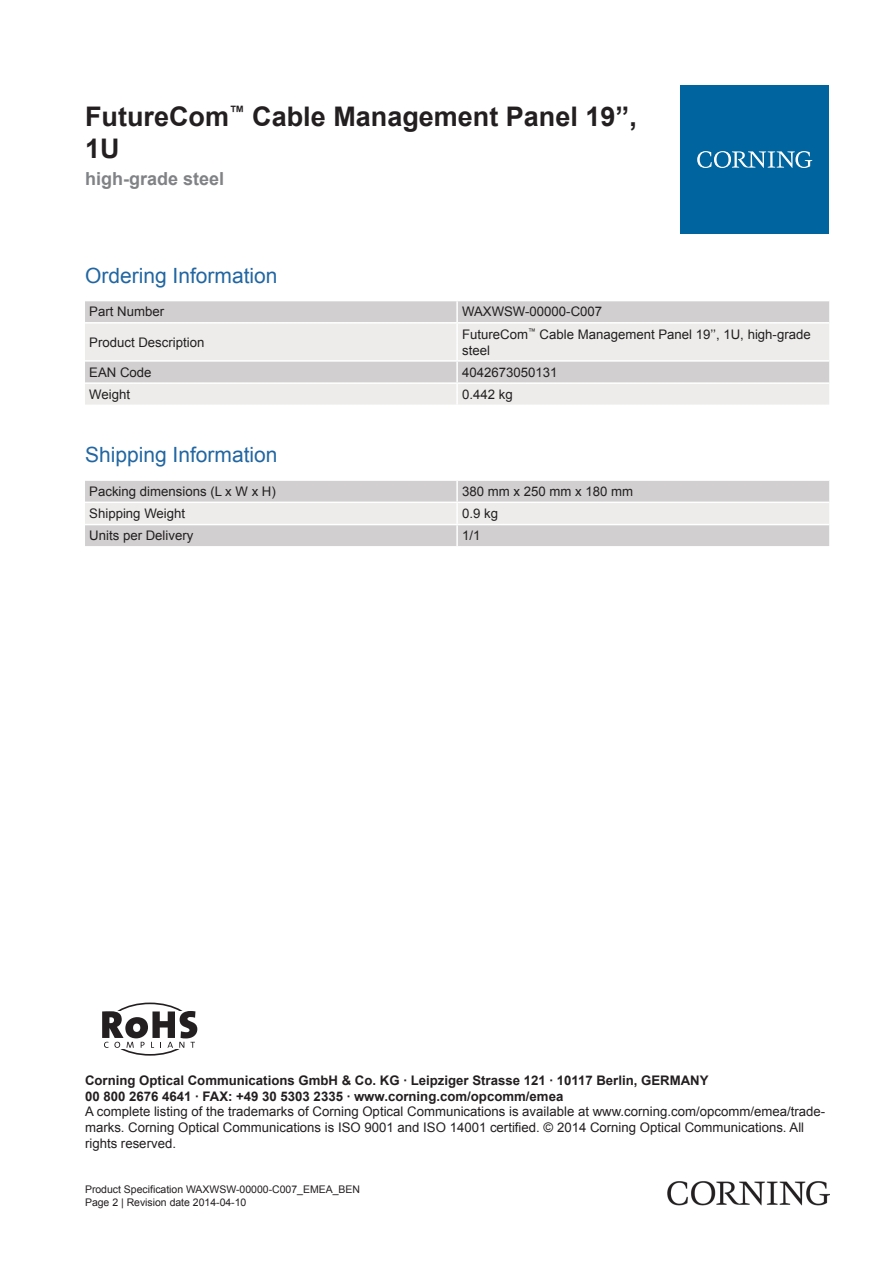
<style>
.page{position:relative;width:893px;height:1263px;background:#fff}
.page>*{position:absolute;margin:0;border:0;box-sizing:border-box;transform-origin:0 0}
.t1{font:700 27px/32.4px "Arial";color:#231f20}
.t2{font:21px "Arial";color:#2166a2}
.t3{font:700 18px "Arial";color:#808285}
.t4{font:13.2px/15.9px "Arial";color:#231f20}
.t5{font:700 13.2px/15.9px "Arial";color:#231f20}
.t6{font:10.5px/12.6px "Arial";color:#231f20}
</style>
<div class="page">
<div style="left:85px;top:301px;width:744px;height:21px;background:#d1cfcf"></div>
<svg style="left:85px;top:324px;width:744px;height:81px;background:#e5e4e3"></svg>
<hr style="left:456px;top:301px;width:2px;height:21px;background:#fff">
<hr style="left:456px;top:324px;width:2px;height:36px;background:#fff">
<hr style="left:456px;top:362px;width:2px;height:20px;background:#fff">
<hr style="left:456px;top:384px;width:2px;height:21px;background:#fff">
<hr style="left:85px;top:360px;width:372px;height:2px;background:#fff">
<hr style="left:457px;top:360px;width:372px;height:2px;background:#fff">
<hr style="left:85px;top:382px;width:372px;height:2px;background:#fff">
<hr style="left:457px;top:382px;width:372px;height:2px;background:#fff">
<div style="left:85px;top:481px;width:744px;height:65px;background:#d1cfcf"></div>
<div style="left:85px;top:503px;width:744px;height:21px;background:#edeceb"></div>
<hr style="left:456px;top:481px;width:2px;height:21px;background:#fff">
<hr style="left:456px;top:503px;width:2px;height:21px;background:#fff">
<hr style="left:456px;top:525px;width:2px;height:21px;background:#fff">
<hr style="left:85px;top:502px;width:372px;height:1px;background:#fff">
<hr style="left:457px;top:502px;width:372px;height:1px;background:#fff">
<hr style="left:85px;top:524px;width:372px;height:1px;background:#fff">
<hr style="left:457px;top:524px;width:372px;height:1px;background:#fff">
<div style="left:680px;top:85px;width:149px;height:149px;background:#00649e"></div>
<svg style="left:697px;top:151px;width:115px;height:17px"></svg>
<img style="left:668px;top:1181px;width:161px;height:24px">
<div style="left:105px;top:1002px;width:90px;height:54px;border:2px solid #231f20;border-radius:50%"></div>
<div style="left:85px;top:1011px;width:123px;height:38px;background:#fff"></div>
<svg style="left:102px;top:1011px;width:95px;height:37px"></svg>
<h1 class="t1" style="left:85px;top:101px;width:553px">FutureCom<sup>™</sup> Cable Management Panel 19’’,<br>1U</h1>
<h3 class="t3" style="left:85px;top:166px;width:141px">high-grade steel</h3>
<h2 class="t2" style="left:85px;top:262px;width:194px">Ordering Information</h2>
<p class="t4" style="left:89px;top:304px;width:76px">Part Number</p>
<p class="t4" style="left:462px;top:304px;width:142px">WAXWSW-00000-C007</p>
<p class="t4" style="left:89px;top:334px;width:117px">Product Description</p>
<p class="t4" style="left:462px;top:326px;width:350px">FutureCom<sup>™</sup> Cable Management Panel 19’’, 1U, high-grade steel</p>
<p class="t4" style="left:89px;top:364px;width:64px">EAN Code</p>
<p class="t4" style="left:462px;top:364px;width:97px">4042673050131</p>
<p class="t4" style="left:89px;top:386px;width:42px">Weight</p>
<p class="t4" style="left:462px;top:386px;width:52px">0.442 kg</p>
<h2 class="t2" style="left:85px;top:441px;width:194px">Shipping Information</h2>
<p class="t4" style="left:89px;top:483px;width:188px">Packing dimensions (L x W x H)</p>
<p class="t4" style="left:462px;top:483px;width:172px">380 mm x 250 mm x 180 mm</p>
<p class="t4" style="left:89px;top:506px;width:97px">Shipping Weight</p>
<p class="t4" style="left:462px;top:506px;width:37px">0.9 kg</p>
<p class="t4" style="left:89px;top:528px;width:106px">Units per Delivery</p>
<p class="t4" style="left:462px;top:528px;width:20px">1/1</p>
<p class="t5" style="left:85px;top:1073px;width:625px">Corning Optical Communications GmbH &amp; Co. KG · Leipziger Strasse 121 · 10117 Berlin, GERMANY<br>00 800 2676 4641 · FAX: +49 30 5303 2335 · www.corning.com/opcomm/emea</p>
<p class="t4" style="left:85px;top:1104px;width:742px">A complete listing of the trademarks of Corning Optical Communications is available at www.corning.com/opcomm/emea/trade&shy;marks. Corning Optical Communications is ISO 9001 and ISO 14001 certified. © 2014 Corning Optical Communications. All rights reserved.</p>
<p class="t6" style="left:85px;top:1183px;width:277px">Product Specification WAXWSW-00000-C007_EMEA_BEN<br>Page 2 | Revision date 2014-04-10</p>
</div>
